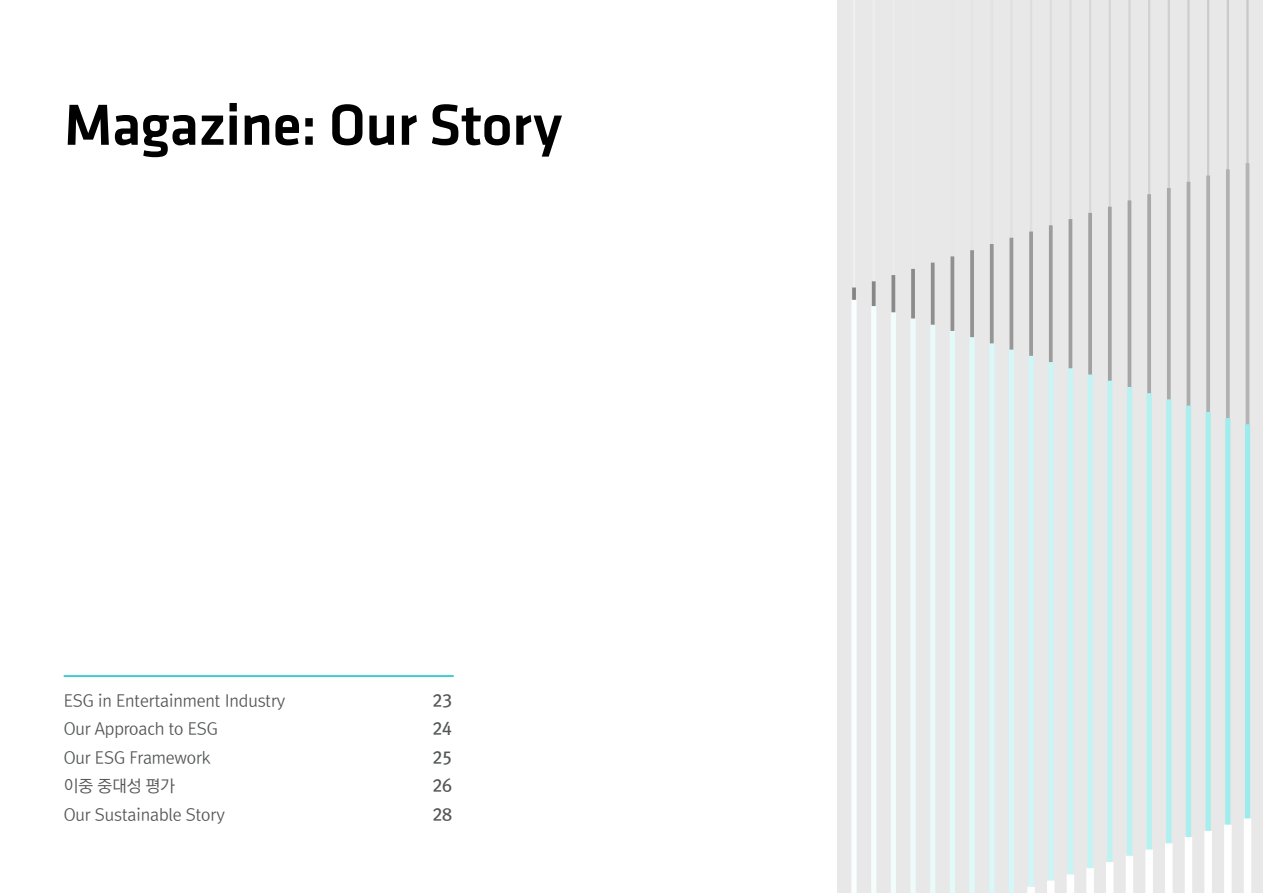
<style>
.page{position:relative;width:1263px;height:893px;background:#fff}
.page>*{position:absolute;margin:0;border:0;box-sizing:border-box;transform-origin:0 0}
.t1{font:500 60px "Klavika Basic";letter-spacing:-.01em;color:#000}
.t2{font:16.5px "Rix Go R";letter-spacing:-.01em;color:#545555}
.t3{font:16.5px "Rix Go B";letter-spacing:-.01em;color:#545555}
</style>
<div class="page">
<hr style="left:64px;top:675px;width:390px;height:2px;background:#32ced1">
<div style="left:837px;top:0;width:426px;height:893px;background:#e8e8e8"></div>
<hr style="left:1246px;top:0;width:2px;height:893px;background:#c8c8c8">
<hr style="left:1227px;top:0;width:2px;height:893px;background:#cacaca">
<hr style="left:1207px;top:0;width:2px;height:893px;background:#ccc">
<hr style="left:1187px;top:0;width:2px;height:893px;background:#cecece">
<hr style="left:1168px;top:0;width:2px;height:893px;background:#d0d0d0">
<hr style="left:1148px;top:0;width:2px;height:893px;background:#d2d2d2">
<hr style="left:1128px;top:0;width:2px;height:893px;background:#d4d4d4">
<hr style="left:1109px;top:0;width:2px;height:893px;background:#d6d6d6">
<hr style="left:1089px;top:0;width:2px;height:893px;background:#d8d8d8">
<hr style="left:1069px;top:0;width:2px;height:893px;background:#dadada">
<hr style="left:1050px;top:0;width:2px;height:893px;background:#dcdcdc">
<hr style="left:1030px;top:0;width:2px;height:893px;background:#dedede">
<hr style="left:1010px;top:0;width:2px;height:893px;background:#e0e0e0">
<hr style="left:991px;top:0;width:2px;height:893px;background:#e2e2e2">
<hr style="left:971px;top:0;width:2px;height:893px;background:#e4e4e4">
<hr style="left:892px;top:0;width:2px;height:893px;background:#ececec">
<hr style="left:872px;top:0;width:3px;height:893px;background:#eee">
<hr style="left:853px;top:0;width:2px;height:893px;background:#f0f0f0">
<svg style="left:852px;top:287px;width:4px;height:13px"></svg>
<hr style="left:872px;top:281px;width:3px;height:612px;background:#878787">
<svg style="left:891px;top:275px;width:4px;height:37px"></svg>
<svg style="left:911px;top:269px;width:4px;height:49px"></svg>
<hr style="left:931px;top:263px;width:3px;height:630px;background:#8e8e8e">
<svg style="left:950px;top:256px;width:4px;height:75px"></svg>
<svg style="left:970px;top:250px;width:4px;height:87px"></svg>
<svg style="left:990px;top:244px;width:4px;height:99px"></svg>
<svg style="left:1009px;top:238px;width:4px;height:112px"></svg>
<svg style="left:1029px;top:232px;width:4px;height:124px"></svg>
<svg style="left:1049px;top:225px;width:4px;height:137px"></svg>
<svg style="left:1068px;top:219px;width:4px;height:149px"></svg>
<svg style="left:1088px;top:213px;width:4px;height:161px"></svg>
<svg style="left:1108px;top:207px;width:4px;height:174px"></svg>
<svg style="left:1127px;top:200px;width:4px;height:187px"></svg>
<svg style="left:1147px;top:194px;width:4px;height:199px"></svg>
<svg style="left:1167px;top:188px;width:4px;height:211px"></svg>
<svg style="left:1186px;top:182px;width:4px;height:224px"></svg>
<svg style="left:1206px;top:176px;width:4px;height:236px"></svg>
<svg style="left:1226px;top:169px;width:4px;height:249px"></svg>
<svg style="left:1245px;top:163px;width:4px;height:261px"></svg>
<hr style="left:1262px;top:430px;width:1px;height:463px;background:#97ebec">
<div style="left:1245px;top:424px;width:5px;height:469px;background:#9ceced"></div>
<div style="left:1225px;top:418px;width:5px;height:475px;background:#a1edee"></div>
<div style="left:1205px;top:412px;width:6px;height:481px;background:#a7eeee"></div>
<div style="left:1186px;top:406px;width:5px;height:487px;background:#aaefef"></div>
<div style="left:1166px;top:399px;width:5px;height:494px;background:#aff0f0"></div>
<div style="left:1146px;top:393px;width:6px;height:500px;background:#b5f1f1"></div>
<div style="left:1127px;top:387px;width:5px;height:506px;background:#baf1f2"></div>
<div style="left:1107px;top:381px;width:5px;height:512px;background:#bef3f3"></div>
<div style="left:1087px;top:374px;width:6px;height:519px;background:#c3f3f4"></div>
<div style="left:1068px;top:368px;width:5px;height:525px;background:#c8f4f5"></div>
<div style="left:1048px;top:362px;width:5px;height:531px;background:#ccf5f6"></div>
<div style="left:1028px;top:356px;width:6px;height:537px;background:#d1f6f7"></div>
<div style="left:1009px;top:350px;width:5px;height:543px;background:#d6f7f8"></div>
<div style="left:989px;top:343px;width:5px;height:550px;background:#daf8f9"></div>
<div style="left:969px;top:337px;width:6px;height:556px;background:#dff9f9"></div>
<div style="left:950px;top:331px;width:5px;height:562px;background:#e4faf9"></div>
<div style="left:930px;top:325px;width:5px;height:568px;background:#e9fafa"></div>
<div style="left:910px;top:318px;width:6px;height:575px;background:#edfbfb"></div>
<div style="left:891px;top:312px;width:5px;height:581px;background:#f1fcfc"></div>
<div style="left:871px;top:306px;width:5px;height:587px;background:#f6fdfd"></div>
<div style="left:851px;top:300px;width:6px;height:593px;background:#fafefe"></div>
<hr style="left:837px;top:294px;width:1px;height:599px;background:#fff">
<div style="left:1027px;top:887px;width:8px;height:6px;background:#fff"></div>
<div style="left:1047px;top:881px;width:7px;height:12px;background:#fff"></div>
<div style="left:1067px;top:874px;width:7px;height:19px;background:#fff"></div>
<div style="left:1086px;top:868px;width:8px;height:25px;background:#fff"></div>
<div style="left:1106px;top:862px;width:7px;height:31px;background:#fff"></div>
<div style="left:1126px;top:856px;width:7px;height:37px;background:#fff"></div>
<div style="left:1145px;top:849px;width:8px;height:44px;background:#fff"></div>
<div style="left:1165px;top:843px;width:7px;height:50px;background:#fff"></div>
<div style="left:1185px;top:837px;width:7px;height:56px;background:#fff"></div>
<div style="left:1204px;top:831px;width:8px;height:62px;background:#fff"></div>
<div style="left:1224px;top:825px;width:7px;height:68px;background:#fff"></div>
<div style="left:1244px;top:818px;width:7px;height:75px;background:#fff"></div>
<hr style="left:1262px;top:812px;width:1px;height:81px;background:#fff">
<h1 class="t1" style="left:64px;top:84px;width:500px">Magazine: Our Story</h1>
<p class="t2" style="left:64px;top:691px;width:223px">ESG in Entertainment Industry</p>
<p class="t3" style="left:432px;top:690px;width:21px">23</p>
<p class="t2" style="left:64px;top:719px;width:156px">Our Approach to ESG</p>
<p class="t3" style="left:432px;top:718px;width:21px">24</p>
<p class="t2" style="left:64px;top:748px;width:149px">Our ESG Framework</p>
<p class="t3" style="left:432px;top:747px;width:21px">25</p>
<p class="t2" style="left:64px;top:776px;width:113px">이중 중대성 평가</p>
<p class="t3" style="left:432px;top:775px;width:21px">26</p>
<p class="t2" style="left:64px;top:805px;width:163px">Our Sustainable Story</p>
<p class="t3" style="left:432px;top:804px;width:21px">28</p>
</div>
